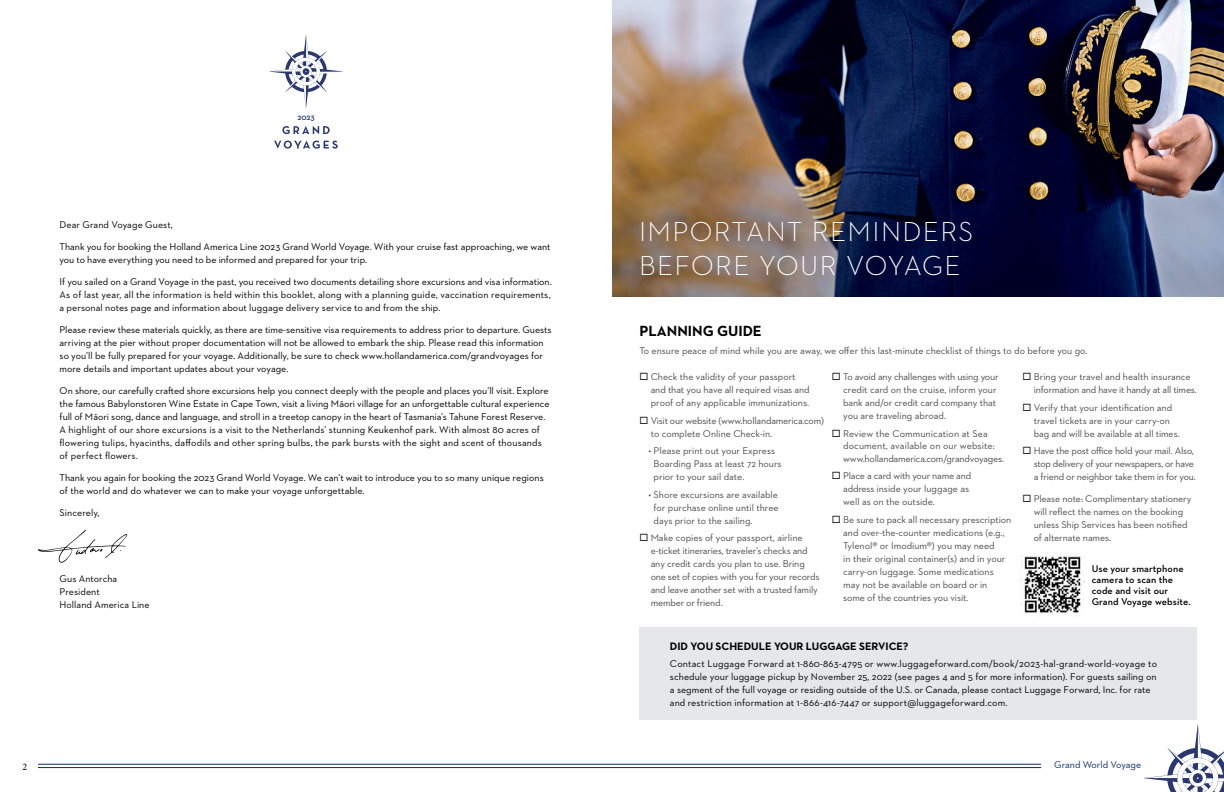
<style>
.page{position:relative;width:1224px;height:792px;background:#fff}
.page>*{position:absolute;margin:0;border:0;box-sizing:border-box;transform-origin:0 0}
.t1{font:300 28px/33.6px "Neutraface 2 Text";letter-spacing:.05em;color:#fff}
.t2{font:700 15px "Neutraface 2 Text";color:#000}
.t3{font:700 11px "Neutraface 2 Text";color:#000}
.t4{font:10px/13px "Neutraface 2 Text";color:#000}
.t5{font:10px/13px "Neutraface 2 Text";letter-spacing:-.01em;color:#4d4d4f}
.t6{font:10px/13px "Neutraface 2 Text";letter-spacing:-.03em;color:#4d4d4f}
.t7{font:600 10px/11px "Neutraface 2 Text";letter-spacing:.01em;color:#000}
.t8{font:10px "Neutraface 2 Text";letter-spacing:.01em;color:#4d4d4f}
.t9{font:10px "Neutraface 2 Text";color:#0d2c6c}
.t10{font:10px "Minion Pro";color:#000}
.t11{font:600 8.5px "Neutraface 2 Text";color:#2b386f}
.s1{color:#000}
</style>
<div class="page">
<div style="left:639px;top:627px;width:558px;height:92px;background:#e6e7e8"></div>
<img style="left:612px;top:0;width:612px;height:297px">
<img style="left:1020px;top:552px;width:64px;height:63px">
<hr style="left:38px;top:764px;width:1003px;height:1px;background:#0d2c6c">
<hr style="left:38px;top:767px;width:1003px;height:1px;background:#0d2c6c">
<svg style="left:1144px;top:725px;width:80px;height:67px"></svg>
<svg style="left:269px;top:35px;width:74px;height:73px"></svg>
<svg style="left:274px;top:141px;width:64px;height:8px"></svg>
<svg style="left:282px;top:126px;width:48px;height:8px"></svg>
<svg style="left:38px;top:530px;width:89px;height:33px"></svg>
<p class="t11" style="left:297px;top:111px;width:19px">2023</p>
<p class="t4" style="left:60px;top:218px;width:115px">Dear Grand Voyage Guest,</p>
<p class="t4" style="left:60px;top:240px;width:492px">Thank you for booking the Holland America Line 2023 Grand World Voyage. With your cruise fast approaching, we want you to have everything you need to be informed and prepared for your trip.</p>
<p class="t4" style="left:60px;top:275px;width:494px;text-align:justify">If you sailed on a Grand Voyage in the past, you received two documents detailing shore excursions and visa information.<br>As of last year, all the information is held within this booklet, along with a planning guide, vaccination requirements, a personal notes page and information about luggage delivery service to and from the ship.</p>
<p class="t4" style="left:60px;top:323px;width:494px">Please review these materials quickly, as there are time-sensitive visa requirements to address prior to departure. Guests arriving at the pier without proper documentation will not be allowed to embark the ship. Please read this information so you’ll be fully prepared for your voyage. Additionally, be sure to check www.hollandamerica.com/grandvoyages for more details and important updates about your voyage.</p>
<p class="t4" style="left:60px;top:384px;width:491px">On shore, our carefully crafted shore excursions help you connect deeply with the people and places you’ll visit. Explore the famous Babylonstoren Wine Estate in Cape Town, visit a living Māori village for an unforgettable cultural experience full of Māori song, dance and language, and stroll in a treetop canopy in the heart of Tasmania’s Tahune Forest Reserve.<br>A highlight of our shore excursions is a visit to the Netherlands’ stunning Keukenhof park. With almost 80 acres of flowering tulips, hyacinths, daffodils and other spring bulbs, the park bursts with the sight and scent of thousands of perfect flowers.</p>
<p class="t4" style="left:60px;top:471px;width:486px">Thank you again for booking the 2023 Grand World Voyage. We can’t wait to introduce you to so many unique regions of the world and do whatever we can to make your voyage unforgettable.</p>
<p class="t4" style="left:60px;top:506px;width:42px">Sincerely,</p>
<p class="t4" style="left:60px;top:572px;width:92px">Gus Antorcha<br>President<br>Holland America Line</p>
<p class="t10" style="left:22px;top:760px;width:6px">2</p>
<h2 class="t1" style="left:639px;top:214px;width:336px">IMPORTANT REMINDERS<br>BEFORE YOUR VOYAGE</h2>
<h3 class="t2" style="left:639px;top:322px;width:124px">PLANNING GUIDE</h3>
<p class="t5" style="left:639px;top:344px;width:449px">To ensure peace of mind while you are away, we offer this last-minute checklist of things to do before you go.</p>
<p class="t5" style="left:639px;top:370px;width:158px"><span class="s1">◻</span> Check the validity of your passport</p>
<p class="t5" style="left:639px;top:414px;width:186px"><span class="s1">◻</span> Visit our website (www.hollandamerica.com)</p>
<p class="t5" style="left:832px;top:370px;width:168px"><span class="s1">◻</span> To avoid any challenges with using your</p>
<p class="t5" style="left:1023px;top:370px;width:170px"><span class="s1">◻</span> Bring your travel and health insurance</p>
<p class="t5" style="left:1023px;top:401px;width:151px"><span class="s1">◻</span> Verify that your identification and</p>
<p class="t5" style="left:1023px;top:444px;width:173px"><span class="s1">◻</span> Have the post office hold your mail. Also,</p>
<p class="t5" style="left:1023px;top:492px;width:170px"><span class="s1">◻</span> Please note: Complimentary stationery</p>
<p class="t5" style="left:843px;top:383px;width:155px;text-align:justify">credit card on the cruise, inform your bank and/or credit card company that you are traveling abroad.</p>
<p class="t5" style="left:843px;top:439px;width:162px">document, available on our website: www.hollandamerica.com/grandvoyages.</p>
<p class="t5" style="left:843px;top:482px;width:128px">address inside your luggage as well as on the outside.</p>
<p class="t5" style="left:843px;top:526px;width:164px">and over-the-counter medications (e.g., Tylenol® or Imodium®) you may need<br>in their original container(s) and in your carry-on luggage. Some medications may not be available on board or in some of the countries you visit.</p>
<p class="t5" style="left:1034px;top:383px;width:165px">information and have it handy at all times.</p>
<p class="t5" style="left:1034px;top:414px;width:147px">travel tickets are in your carry-on bag and will be available at all times.</p>
<p class="t6" style="left:1034px;top:457px;width:164px">stop delivery of your newspapers, or have a friend or neighbor take them in for you.</p>
<p class="t5" style="left:1034px;top:505px;width:155px">will reflect the names on the booking unless Ship Services has been notified of alternate names.</p>
<p class="t7" style="left:1092px;top:563px;width:100px">Use your smartphone camera to scan the code and visit our<br>Grand Voyage website.</p>
<p class="t5" style="left:651px;top:383px;width:161px">and that you have all required visas and proof of any applicable immunizations.</p>
<p class="t5" style="left:651px;top:427px;width:123px">to complete Online Check-in.</p>
<p class="t5" style="left:648px;top:444px;width:128px">• Please print out your Express</p>
<p class="t5" style="left:648px;top:488px;width:131px">• Shore excursions are available</p>
<p class="t8" style="left:832px;top:427px;width:157px"><span class="s1">◻</span> Review the Communication at Sea</p>
<p class="t5" style="left:832px;top:469px;width:141px"><span class="s1">◻</span> Place a card with your name and</p>
<p class="t5" style="left:832px;top:513px;width:181px"><span class="s1">◻</span> Be sure to pack all necessary prescription</p>
<p class="t5" style="left:654px;top:457px;width:130px">Boarding Pass at least 72 hours prior to your sail date.</p>
<p class="t5" style="left:654px;top:501px;width:127px">for purchase online until three days prior to the sailing.</p>
<p class="t5" style="left:651px;top:531px;width:170px;text-indent:-11px"><span class="s1">◻</span> Make copies of your passport, airline e-ticket itineraries, traveler’s checks and any credit cards you plan to use. Bring one set of copies with you for your records and leave another set with a trusted family member or friend.</p>
<h3 class="t3" style="left:670px;top:639px;width:240px">DID YOU SCHEDULE YOUR LUGGAGE SERVICE?</h3>
<p class="t4" style="left:670px;top:657px;width:489px">Contact Luggage Forward at 1-860-863-4795 or www.luggageforward.com/book/2023-hal-grand-world-voyage to schedule your luggage pickup by November 25, 2022 (see pages 4 and 5 for more information). For guests sailing on a segment of the full voyage or residing outside of the U.S. or Canada, please contact Luggage Forward, Inc. for rate and restriction information at 1-866-416-7447 or support@luggageforward.com.</p>
<p class="t9" style="left:1054px;top:758px;width:89px">Grand World Voyage</p>
</div>
